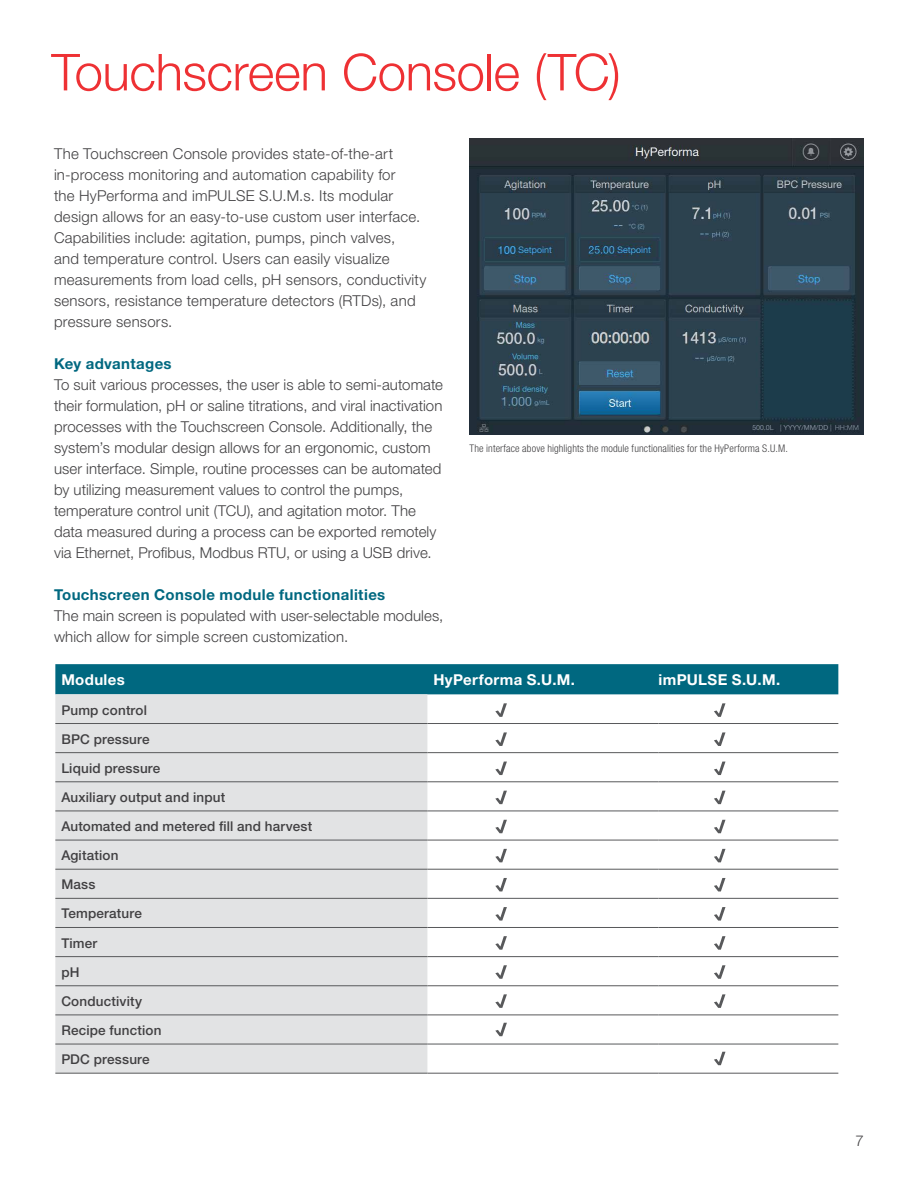
<style>
.page{position:relative;width:918px;height:1188px;background:#fff}
.page>*{position:absolute;margin:0;border:0;box-sizing:border-box;transform-origin:0 0}
.t1{font:300 51px "Helvetica Neue LTW1 G";letter-spacing:-.01em;color:#ee3134}
.t2{font:300 15px/21px "Helvetica Neue LTW1 G";letter-spacing:.01em;color:#414042}
.t3{font:700 15px "Helvetica Neue LTW1 G";letter-spacing:.025em;color:#006880}
.t4{font:700 15px "Helvetica Neue LTW1 G";letter-spacing:.025em;color:#fff}
.t5{font:500 13.5px/29.1px "Helvetica Neue LTW1 G";letter-spacing:.015em;color:#414042}
.t6{font:300 condensed 10.5px "Helvetica Neue LTW1 G";letter-spacing:.01em;color:#414042}
</style>
<div class="page">
<img style="left:470px;top:138px;width:394px;height:296px">
<div style="left:55px;top:664px;width:783px;height:30px;background:#006880"></div>
<div style="left:55px;top:694px;width:372px;height:379px;background:#e2e3e4"></div>
<hr style="left:55px;top:723px;width:372px;height:1px;background:#58595b">
<hr style="left:427px;top:723px;width:232px;height:1px;background:#58595b">
<hr style="left:659px;top:723px;width:179px;height:1px;background:#58595b">
<hr style="left:55px;top:752px;width:372px;height:1px;background:#58595b">
<hr style="left:427px;top:752px;width:232px;height:1px;background:#58595b">
<hr style="left:659px;top:752px;width:179px;height:1px;background:#58595b">
<hr style="left:55px;top:782px;width:372px;height:1px;background:#58595b">
<hr style="left:427px;top:782px;width:232px;height:1px;background:#58595b">
<hr style="left:659px;top:782px;width:179px;height:1px;background:#58595b">
<hr style="left:55px;top:811px;width:372px;height:1px;background:#58595b">
<hr style="left:427px;top:811px;width:232px;height:1px;background:#58595b">
<hr style="left:659px;top:811px;width:179px;height:1px;background:#58595b">
<hr style="left:55px;top:840px;width:372px;height:1px;background:#58595b">
<hr style="left:427px;top:840px;width:232px;height:1px;background:#58595b">
<hr style="left:659px;top:840px;width:179px;height:1px;background:#58595b">
<hr style="left:55px;top:869px;width:372px;height:1px;background:#58595b">
<hr style="left:427px;top:869px;width:232px;height:1px;background:#58595b">
<hr style="left:659px;top:869px;width:179px;height:1px;background:#58595b">
<hr style="left:55px;top:898px;width:372px;height:1px;background:#58595b">
<hr style="left:427px;top:898px;width:232px;height:1px;background:#58595b">
<hr style="left:659px;top:898px;width:179px;height:1px;background:#58595b">
<hr style="left:55px;top:927px;width:372px;height:1px;background:#58595b">
<hr style="left:427px;top:927px;width:232px;height:1px;background:#58595b">
<hr style="left:659px;top:927px;width:179px;height:1px;background:#58595b">
<hr style="left:55px;top:956px;width:372px;height:1px;background:#58595b">
<hr style="left:427px;top:956px;width:232px;height:1px;background:#58595b">
<hr style="left:659px;top:956px;width:179px;height:1px;background:#58595b">
<hr style="left:55px;top:986px;width:372px;height:1px;background:#58595b">
<hr style="left:427px;top:986px;width:232px;height:1px;background:#58595b">
<hr style="left:659px;top:986px;width:179px;height:1px;background:#58595b">
<hr style="left:55px;top:1015px;width:372px;height:1px;background:#58595b">
<hr style="left:427px;top:1015px;width:232px;height:1px;background:#58595b">
<hr style="left:659px;top:1015px;width:179px;height:1px;background:#58595b">
<hr style="left:55px;top:1044px;width:372px;height:1px;background:#58595b">
<hr style="left:427px;top:1044px;width:232px;height:1px;background:#58595b">
<hr style="left:659px;top:1044px;width:179px;height:1px;background:#58595b">
<hr style="left:55px;top:1073px;width:372px;height:1px;background:#58595b">
<hr style="left:427px;top:1073px;width:232px;height:1px;background:#58595b">
<hr style="left:659px;top:1073px;width:179px;height:1px;background:#58595b">
<svg style="left:495px;top:703px;width:12px;height:14px"></svg>
<svg style="left:714px;top:703px;width:12px;height:14px"></svg>
<svg style="left:495px;top:762px;width:12px;height:13px"></svg>
<svg style="left:714px;top:762px;width:12px;height:13px"></svg>
<svg style="left:495px;top:820px;width:12px;height:13px"></svg>
<svg style="left:714px;top:820px;width:12px;height:13px"></svg>
<svg style="left:495px;top:878px;width:12px;height:13px"></svg>
<svg style="left:714px;top:878px;width:12px;height:13px"></svg>
<svg style="left:495px;top:936px;width:12px;height:14px"></svg>
<svg style="left:714px;top:936px;width:12px;height:14px"></svg>
<svg style="left:495px;top:732px;width:12px;height:14px"></svg>
<svg style="left:714px;top:732px;width:12px;height:14px"></svg>
<svg style="left:495px;top:791px;width:12px;height:13px"></svg>
<svg style="left:714px;top:791px;width:12px;height:13px"></svg>
<svg style="left:495px;top:849px;width:12px;height:13px"></svg>
<svg style="left:714px;top:849px;width:12px;height:13px"></svg>
<svg style="left:495px;top:907px;width:12px;height:14px"></svg>
<svg style="left:714px;top:907px;width:12px;height:14px"></svg>
<svg style="left:495px;top:965px;width:12px;height:14px"></svg>
<svg style="left:714px;top:965px;width:12px;height:14px"></svg>
<svg style="left:714px;top:994px;width:12px;height:14px"></svg>
<svg style="left:495px;top:994px;width:12px;height:14px"></svg>
<svg style="left:495px;top:1023px;width:12px;height:13px"></svg>
<svg style="left:714px;top:1052px;width:12px;height:13px"></svg>
<h1 class="t1" style="left:51px;top:41px;width:571px">Touchscreen Console (TC)</h1>
<p class="t2" style="left:54px;top:143px;width:374px">The Touchscreen Console provides state-of-the-art in-process monitoring and automation capability for<br>the HyPerforma and imPULSE S.U.M.s. Its modular design allows for an easy-to-use custom user interface.<br>Capabilities include: agitation, pumps, pinch valves,<br>and temperature control. Users can easily visualize measurements from load cells, pH sensors, conductivity sensors, resistance temperature detectors (RTDs), and pressure sensors.</p>
<p class="t3" style="left:54px;top:354px;width:119px">Key advantages</p>
<p class="t2" style="left:54px;top:374px;width:390px">To suit various processes, the user is able to semi-automate their formulation, pH or saline titrations, and viral inactivation processes with the Touchscreen Console. Additionally, the system’s modular design allows for an ergonomic, custom user interface. Simple, routine processes can be automated by utilizing measurement values to control the pumps, temperature control unit (TCU), and agitation motor. The data measured during a process can be exported remotely via Ethernet, Profibus, Modbus RTU, or using a USB drive.</p>
<p class="t3" style="left:54px;top:585px;width:333px">Touchscreen Console module functionalities</p>
<p class="t2" style="left:54px;top:605px;width:391px">The main screen is populated with user-selectable modules, which allow for simple screen customization.</p>
<p class="t6" style="left:470px;top:442px;width:320px">The interface above highlights the module functionalities for the HyPerforma S.U.M.</p>
<p class="t4" style="left:61px;top:671px;width:65px">Modules</p>
<p class="t4" style="left:433px;top:671px;width:143px">HyPerforma S.U.M.</p>
<p class="t4" style="left:659px;top:671px;width:123px">imPULSE S.U.M.</p>
<p class="t5" style="left:61px;top:695px;width:252px">Pump control<br>BPC pressure<br>Liquid pressure<br>Auxiliary output and input<br>Automated and metered fill and harvest<br>Agitation<br>Mass<br>Temperature<br>Timer<br>pH<br>Conductivity<br>Recipe function<br>PDC pressure</p>
<p class="t2" style="left:856px;top:1130px;width:10px">7</p>
</div>
